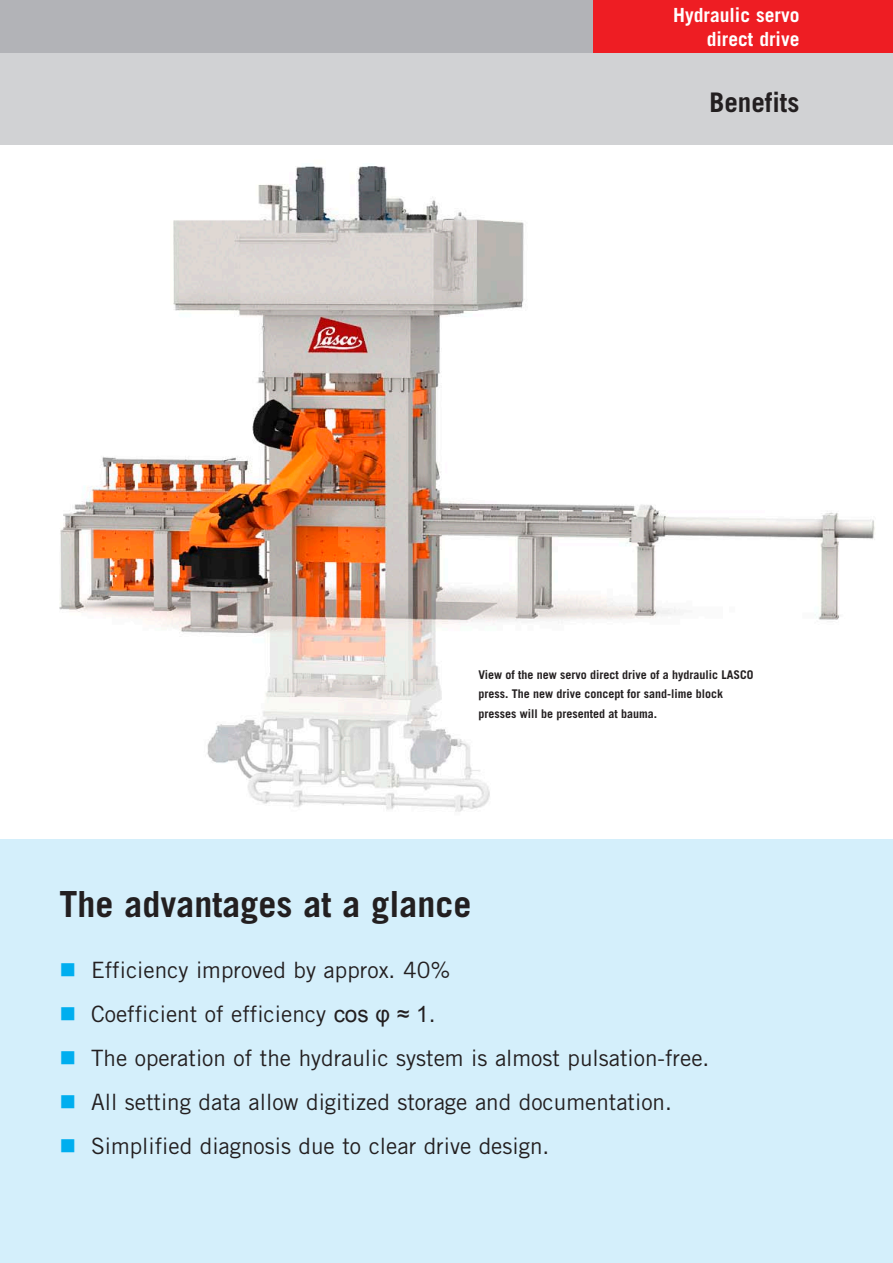
<style>
.page{position:relative;width:893px;height:1263px;background:#fff}
.page>*{position:absolute;margin:0;border:0;box-sizing:border-box;transform-origin:0 0}
.t1{font:700 36px "Trade Gothic";color:#231f20}
.t2{font:700 27px "Trade Gothic";color:#231f20}
.t3{font:22.5px/44px "Trade Gothic";color:#231f20}
.t4{font:700 19.5px/23.4px "Trade Gothic";color:#fff;text-align:right}
.t5{font:700 12px/19.5px "Trade Gothic";color:#231f20}
.s1{font-family:"Arial"}
</style>
<div class="page">
<div style="left:0;top:0;width:893px;height:145px;background:#d1d2d4"></div>
<div style="left:0;top:0;width:893px;height:53px;background:#b2b3b7"></div>
<div style="left:593px;top:0;width:300px;height:53px;background:#ee1d23"></div>
<div style="left:0;top:839px;width:893px;height:424px;background:#d4effb"></div>
<img style="left:60px;top:166px;width:815px;height:646px">
<p class="t4" style="left:673px;top:3px;width:128px">Hydraulic servo direct drive</p>
<p class="t2" style="left:709px;top:86px;width:92px">Benefits</p>
<p class="t5" style="left:478px;top:664px;width:277px">View of the new servo direct drive of a hydraulic LASCO press. The new drive concept for sand-lime block presses will be presented at bauma.</p>
<h1 class="t1" style="left:60px;top:882px;width:414px">The advantages at a glance</h1>
<p class="t3" style="left:91px;top:947px;width:620px">Efficiency improved by approx. 40%<br>Coefficient of efficiency <span class="s1">cos φ ≈ 1</span>.<br>The operation of the hydraulic system is almost pulsation-free.<br>All setting data allow digitized storage and documentation.<br>Simplified diagnosis due to clear drive design.</p>
</div>
